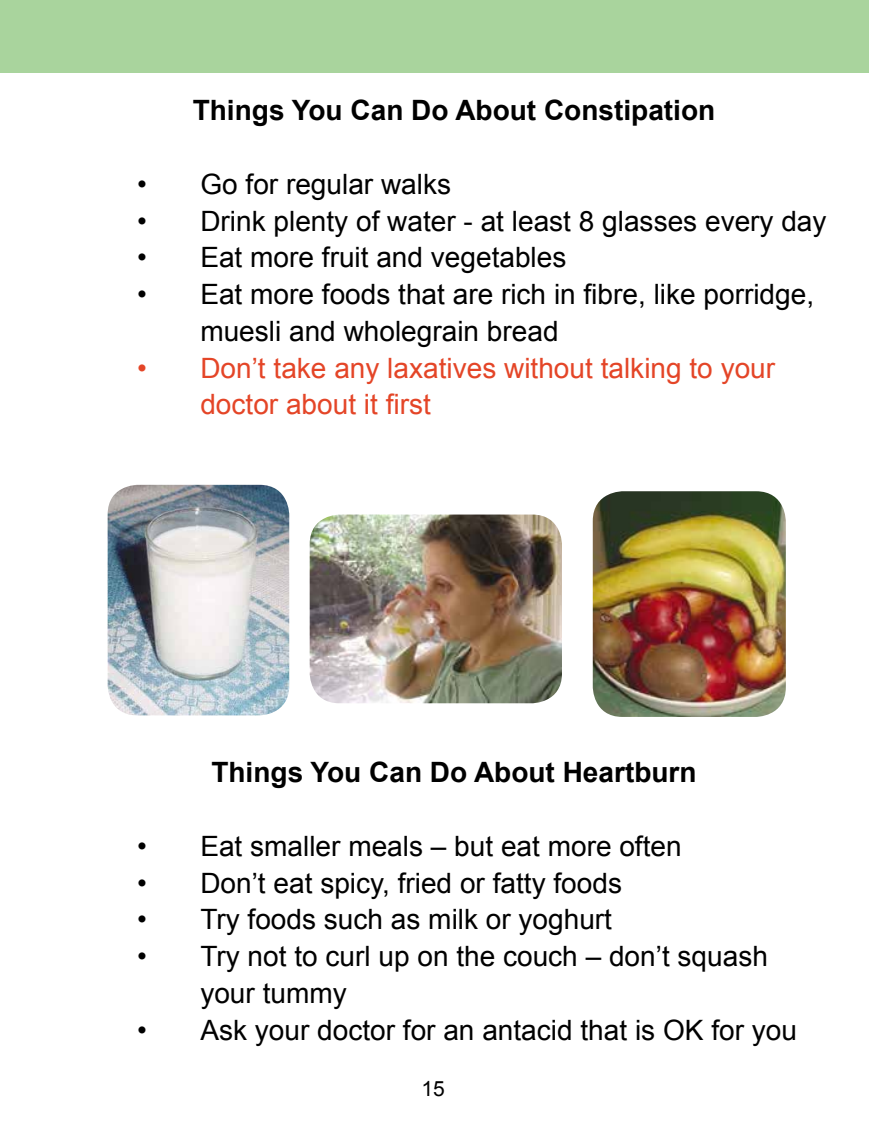
<style>
.page{position:relative;width:869px;height:1127px;background:#fff}
.page>*{position:absolute;margin:0;border:0;box-sizing:border-box;transform-origin:0 0}
.t1{font:28px/36.8px "Arial";color:#000}
.t2{font:28px/36.8px "Arial";color:#e44527}
.t3{font:700 28px "Arial";color:#000}
.t4{font:21px "Arial";color:#000}
</style>
<div class="page">
<div style="left:0;top:0;width:868px;height:73px;background:#a9d49d"></div>
<img style="left:309px;top:514px;width:252px;height:189px">
<img style="left:108px;top:484px;width:181px;height:231px">
<img style="left:592px;top:491px;width:193px;height:225px">
<p class="t3" style="left:193px;top:92px;width:524px">Things You Can Do About Constipation</p>
<p class="t1" style="left:137px;top:166px;width:315px">• Go for regular walks</p>
<p class="t1" style="left:137px;top:202px;width:690px">• Drink plenty of water - at least 8 glasses every day</p>
<p class="t1" style="left:137px;top:239px;width:430px">• Eat more fruit and vegetables</p>
<p class="t1" style="left:200px;top:276px;width:615px;text-indent:-63px">• Eat more foods that are rich in fibre, like porridge, muesli and wholegrain bread</p>
<p class="t2" style="left:200px;top:349px;width:576px;text-indent:-63px">• Don’t take any laxatives without talking to your doctor about it first</p>
<p class="t3" style="left:211px;top:753px;width:486px">Things You Can Do About Heartburn</p>
<p class="t1" style="left:137px;top:827px;width:545px">• Eat smaller meals – but eat more often</p>
<p class="t1" style="left:137px;top:864px;width:486px">• Don’t eat spicy, fried or fatty foods</p>
<p class="t1" style="left:137px;top:901px;width:476px">• Try foods such as milk or yoghurt</p>
<p class="t1" style="left:200px;top:937px;width:569px;text-indent:-63px">• Try not to curl up on the couch – don’t squash your tummy</p>
<p class="t1" style="left:137px;top:1011px;width:661px">• Ask your doctor for an antacid that is OK for you</p>
<p class="t4" style="left:421px;top:1074px;width:25px">15</p>
</div>
